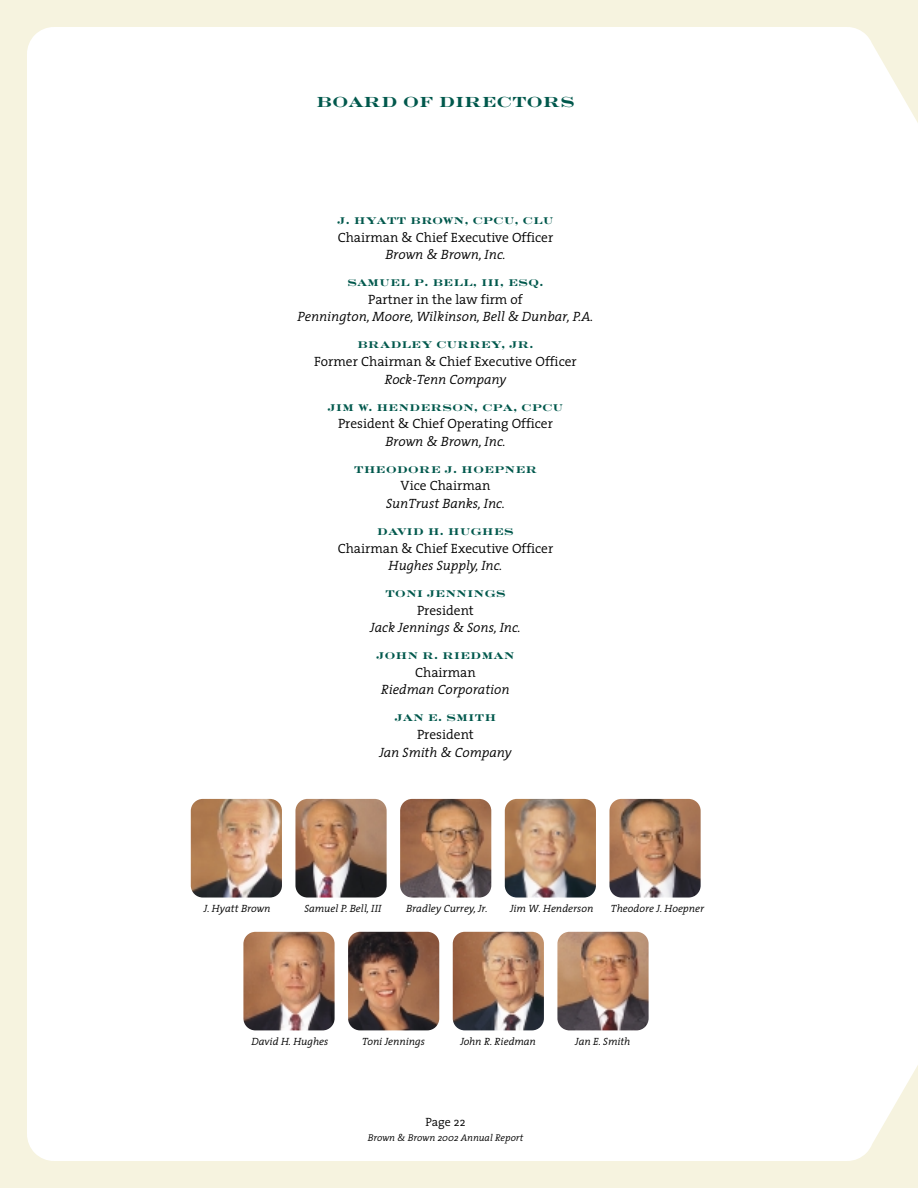
<style>
.page{position:relative;width:918px;height:1188px;background:#fff}
.page>*{position:absolute;margin:0;border:0;box-sizing:border-box;transform-origin:0 0}
.t1{font:700 18px "Engravers D";letter-spacing:.025em;color:#00584c}
.t2{font:300 13.5px "The Serif";color:#000}
.t3{font:italic 300 13.5px "The Serif";color:#000}
.t4{font:700 12px "Engravers D";letter-spacing:.04em;color:#00584c}
.t5{font:300 12px "The Serif";color:#000}
.t6{font:italic 300 10.5px "The Serif";color:#000}
.t7{font:italic 300 9.75px "The Serif";color:#000}
</style>
<div class="page">
<div style="left:0;top:0;width:918px;height:1187px;background:#f6f3df"></div>
<div style="left:27px;top:27px;width:891px;height:1134px;background:#fff"></div>
<img style="left:400px;top:799px;width:91px;height:99px;border-radius:12px">
<img style="left:243px;top:932px;width:92px;height:98px;border-radius:12px">
<img style="left:191px;top:799px;width:91px;height:99px;border-radius:12px">
<img style="left:609px;top:799px;width:92px;height:99px;border-radius:12px">
<img style="left:453px;top:932px;width:91px;height:98px;border-radius:12px">
<img style="left:348px;top:932px;width:91px;height:98px;border-radius:12px">
<img style="left:557px;top:932px;width:92px;height:98px;border-radius:12px">
<img style="left:505px;top:799px;width:91px;height:99px;border-radius:12px">
<img style="left:295px;top:799px;width:92px;height:99px;border-radius:12px">
<h1 class="t1" style="left:316px;top:90px;width:259px">board of directors</h1>
<p class="t4" style="left:338px;top:213px;width:217px">j. hyatt brown, cpcu, clu</p>
<p class="t2" style="left:338px;top:232px;width:217px">Chairman &amp; Chief Executive Officer</p>
<p class="t3" style="left:385px;top:249px;width:122px">Brown &amp; Brown, Inc.</p>
<p class="t4" style="left:347px;top:275px;width:198px">samuel p. bell, iii, esq.</p>
<p class="t2" style="left:368px;top:294px;width:156px">Partner in the law firm of</p>
<p class="t3" style="left:298px;top:312px;width:297px">Pennington, Moore, Wilkinson, Bell &amp; Dunbar, P.A.</p>
<p class="t4" style="left:357px;top:337px;width:178px">bradley currey, jr.</p>
<p class="t2" style="left:314px;top:356px;width:264px">Former Chairman &amp; Chief Executive Officer</p>
<p class="t3" style="left:385px;top:374px;width:123px">Rock-Tenn Company</p>
<p class="t4" style="left:328px;top:399px;width:237px">jim w. henderson, cpa, cpcu</p>
<p class="t2" style="left:338px;top:418px;width:216px">President &amp; Chief Operating Officer</p>
<p class="t3" style="left:385px;top:436px;width:122px">Brown &amp; Brown, Inc.</p>
<p class="t4" style="left:354px;top:462px;width:184px">theodore j. hoepner</p>
<p class="t2" style="left:401px;top:480px;width:91px">Vice Chairman</p>
<p class="t3" style="left:386px;top:498px;width:120px">SunTrust Banks, Inc.</p>
<p class="t4" style="left:377px;top:524px;width:138px">david h. hughes</p>
<p class="t2" style="left:338px;top:543px;width:217px">Chairman &amp; Chief Executive Officer</p>
<p class="t3" style="left:389px;top:560px;width:115px">Hughes Supply, Inc.</p>
<p class="t4" style="left:385px;top:586px;width:122px">toni jennings</p>
<p class="t2" style="left:417px;top:605px;width:58px">President</p>
<p class="t3" style="left:370px;top:622px;width:152px">Jack Jennings &amp; Sons, Inc.</p>
<p class="t4" style="left:377px;top:648px;width:139px">john r. riedman</p>
<p class="t2" style="left:415px;top:667px;width:62px">Chairman</p>
<p class="t3" style="left:381px;top:685px;width:130px">Riedman Corporation</p>
<p class="t4" style="left:395px;top:710px;width:103px">jan e. smith</p>
<p class="t2" style="left:417px;top:729px;width:58px">President</p>
<p class="t3" style="left:379px;top:747px;width:134px">Jan Smith &amp; Company</p>
<p class="t6" style="left:305px;top:905px;width:78px">Samuel P. Bell, III</p>
<p class="t6" style="left:510px;top:905px;width:85px">Jim W. Henderson</p>
<p class="t6" style="left:204px;top:905px;width:68px">J. Hyatt Brown</p>
<p class="t6" style="left:406px;top:905px;width:83px">Bradley Currey, Jr.</p>
<p class="t6" style="left:611px;top:905px;width:95px">Theodore J. Hoepner</p>
<p class="t6" style="left:251px;top:1037px;width:78px">David H. Hughes</p>
<p class="t6" style="left:362px;top:1037px;width:64px">Toni Jennings</p>
<p class="t6" style="left:460px;top:1037px;width:77px">John R. Riedman</p>
<p class="t6" style="left:575px;top:1037px;width:57px">Jan E. Smith</p>
<p class="t5" style="left:426px;top:1117px;width:41px">Page 22</p>
<p class="t7" style="left:368px;top:1134px;width:157px">Brown &amp; Brown 2002 Annual Report</p>
</div>
